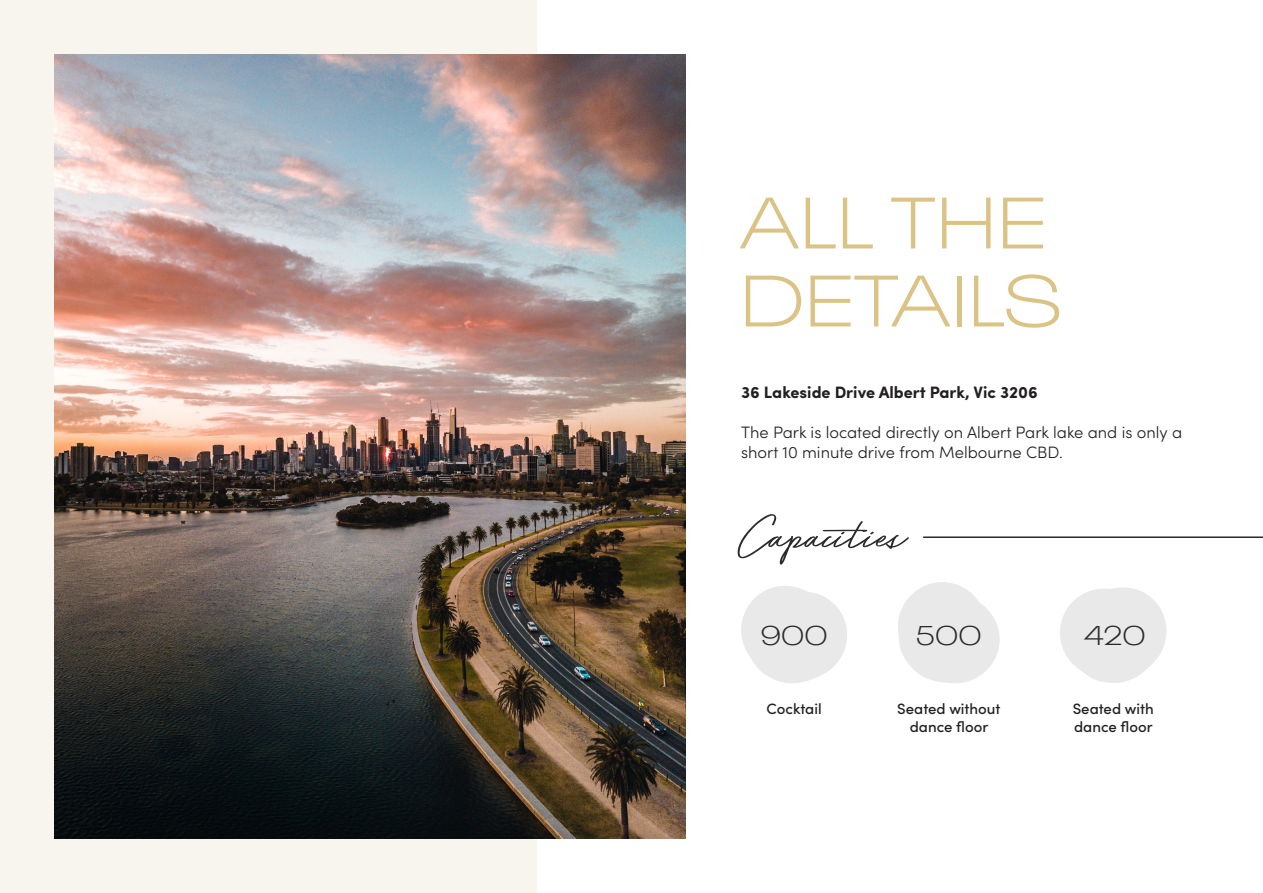
<style>
.page{position:relative;width:1263px;height:893px;background:#fff}
.page>*{position:absolute;margin:0;border:0;box-sizing:border-box;transform-origin:0 0}
.t1{font:300 expanded 72px/78px "Neue Plak";color:#dac385}
.t2{font:58.5px "Bayshore";color:#282b2a}
.t3{font:300 expanded 27px "Neue Plak";color:#282b2a}
.t4{font:300 16.5px/19.8px "Sofia Pro";color:#231f20}
.t5{font:700 16.5px "Sofia Pro";color:#231f20}
.t6{font:500 15px/18px "Sofia Pro";color:#231f20;text-align:center}
</style>
<div class="page">
<div style="left:0;top:0;width:537px;height:893px;background:#f8f5ee"></div>
<img style="left:54px;top:54px;width:631px;height:785px">
<svg style="left:741px;top:586px;width:106px;height:97px"></svg>
<svg style="left:898px;top:582px;width:102px;height:101px"></svg>
<svg style="left:1060px;top:587px;width:107px;height:96px"></svg>
<hr style="left:923px;top:536px;width:340px;height:2px;background:#282b2a">
<h1 class="t1" style="left:740px;top:176px;width:325px">ALL THE<br>DETAILS</h1>
<p class="t5" style="left:741px;top:380px;width:298px">36 Lakeside Drive Albert Park, Vic 3206</p>
<p class="t4" style="left:741px;top:421px;width:443px">The Park is located directly on Albert Park lake and is only a short 10 minute drive from Melbourne CBD.</p>
<h2 class="t2" style="left:741px;top:492px;width:167px">Capacities</h2>
<h3 class="t3" style="left:760px;top:614px;width:69px">900</h3>
<h3 class="t3" style="left:916px;top:614px;width:67px">500</h3>
<h3 class="t3" style="left:1084px;top:614px;width:63px">420</h3>
<p class="t6" style="left:766px;top:699px;width:57px">Cocktail</p>
<p class="t6" style="left:897px;top:699px;width:105px">Seated without dance floor</p>
<p class="t6" style="left:1073px;top:699px;width:83px;text-align:left">Seated with dance floor</p>
</div>
